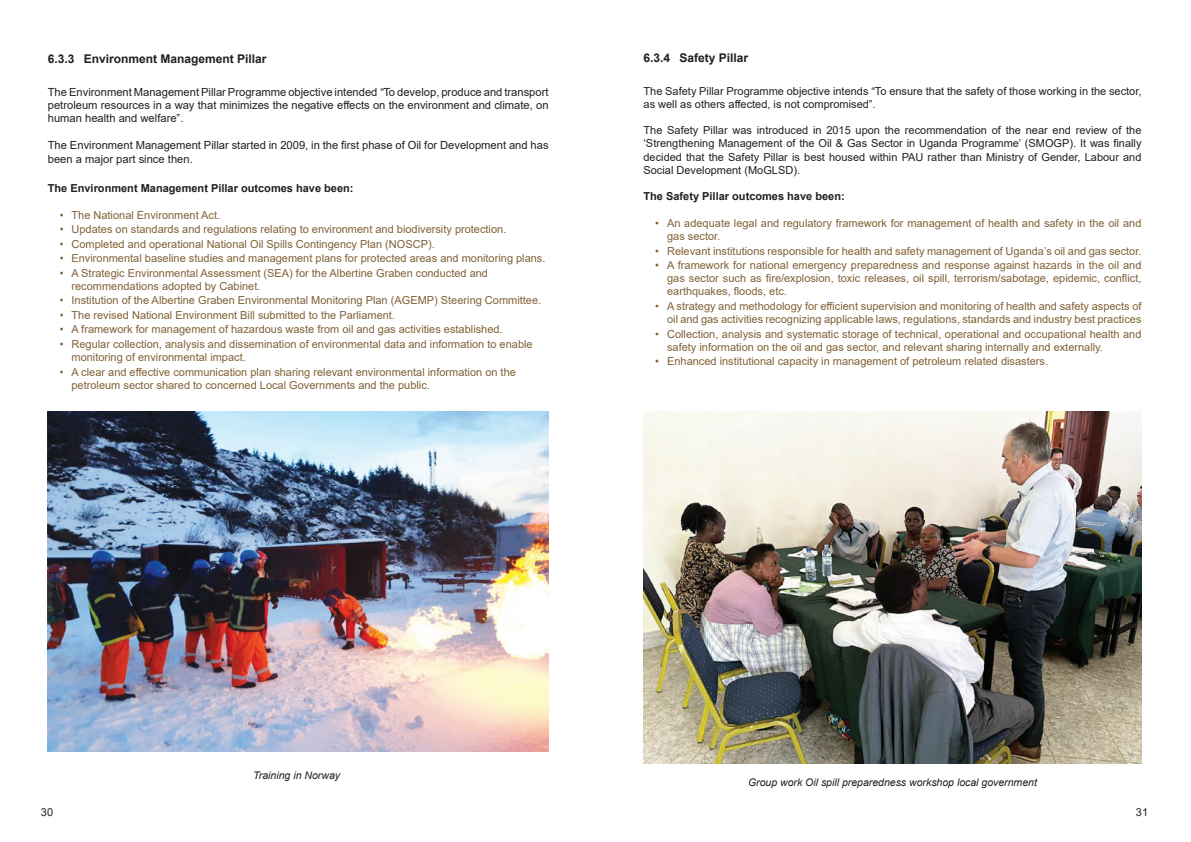
<style>
.page{position:relative;width:1191px;height:842px;background:#fff}
.page>*{position:absolute;margin:0;border:0;box-sizing:border-box;transform-origin:0 0}
.t1{font:700 12px "Arial";color:#231f20}
.t2{font:11.2px/13.4px "Arial";color:#231f20;text-align:justify}
.t3{font:11px/13.2px "Arial";color:#806136}
.t4{font:11px/13.2px "Arial";color:#231f20}
.t5{font:700 11px "Arial";color:#231f20}
.t6{font:italic 10.5px "Arial";color:#231f20}
</style>
<div class="page">
<img style="left:48px;top:412px;width:500px;height:340px">
<img style="left:643px;top:412px;width:498px;height:351px">
<p class="t1" style="left:48px;top:50px;width:220px">6.3.3 Environment Management Pillar</p>
<p class="t2" style="left:48px;top:85px;width:502px">The Environment Management Pillar Programme objective intended “To develop, produce and transport petroleum resources in a way that minimizes the negative effects on the environment and climate, on human health and welfare”.</p>
<p class="t2" style="left:48px;top:139px;width:502px">The Environment Management Pillar started in 2009, in the first phase of Oil for Development and has been a major part since then.</p>
<p class="t5" style="left:48px;top:180px;width:307px">The Environment Management Pillar outcomes have been:</p>
<p class="t3" style="left:60px;top:208px;width:162px">• The National Environment Act.</p>
<p class="t3" style="left:60px;top:223px;width:448px">• Updates on standards and regulations relating to environment and biodiversity protection.</p>
<p class="t3" style="left:60px;top:237px;width:376px">• Completed and operational National Oil Spills Contingency Plan (NOSCP).</p>
<p class="t3" style="left:60px;top:252px;width:487px">• Environmental baseline studies and management plans for protected areas and monitoring plans.</p>
<p class="t3" style="left:71px;top:266px;width:418px;text-indent:-12px">• A Strategic Environmental Assessment (SEA) for the Albertine Graben conducted and recommendations adopted by Cabinet.</p>
<p class="t3" style="left:60px;top:294px;width:483px">• Institution of the Albertine Graben Environmental Monitoring Plan (AGEMP) Steering Committee.</p>
<p class="t3" style="left:60px;top:308px;width:337px">• The revised National Environment Bill submitted to the Parliament.</p>
<p class="t3" style="left:60px;top:323px;width:444px">• A framework for management of hazardous waste from oil and gas activities established.</p>
<p class="t3" style="left:71px;top:337px;width:462px;text-indent:-12px">• Regular collection, analysis and dissemination of environmental data and information to enable monitoring of environmental impact.</p>
<p class="t3" style="left:71px;top:365px;width:446px;text-indent:-12px">• A clear and effective communication plan sharing relevant environmental information on the petroleum sector shared to concerned Local Governments and the public.</p>
<p class="t1" style="left:643px;top:49px;width:106px">6.3.4 Safety Pillar</p>
<p class="t4" style="left:643px;top:84px;width:499px">The Safety Pillar Programme objective intends “To ensure that the safety of those working in the sector, as well as others affected, is not compromised”.</p>
<p class="t4" style="left:643px;top:124px;width:499px;text-align:justify">The Safety Pillar was introduced in 2015 upon the recommendation of the near end review of the ‘Strengthening Management of the Oil &amp; Gas Sector in Uganda Programme’ (SMOGP). It was finally decided that the Safety Pillar is best housed within PAU rather than Ministry of Gender, Labour and Social Development (MoGLSD).</p>
<p class="t5" style="left:643px;top:189px;width:203px">The Safety Pillar outcomes have been:</p>
<p class="t3" style="left:667px;top:216px;width:476px;text-indent:-12px">• An adequate legal and regulatory framework for management of health and safety in the oil and gas sector.</p>
<p class="t3" style="left:655px;top:244px;width:488px">• Relevant institutions responsible for health and safety management of Uganda’s oil and gas sector.</p>
<p class="t3" style="left:667px;top:259px;width:476px;text-align:justify;text-indent:-12px">• A framework for national emergency preparedness and response against hazards in the oil and gas sector such as fire/explosion, toxic releases, oil spill, terrorism/sabotage, epidemic, conflict, earthquakes, floods, etc.</p>
<p class="t3" style="left:655px;top:299px;width:488px;text-align:right">• A strategy and methodology for efficient supervision and monitoring of health and safety aspects of oil and gas activities recognizing applicable laws, regulations, standards and industry best practices</p>
<p class="t3" style="left:667px;top:327px;width:476px;text-indent:-12px">• Collection, analysis and systematic storage of technical, operational and occupational health and safety information on the oil and gas sector, and relevant sharing internally and externally.</p>
<p class="t3" style="left:655px;top:355px;width:394px">• Enhanced institutional capacity in management of petroleum related disasters.</p>
<p class="t6" style="left:253px;top:769px;width:89px">Training in Norway</p>
<p class="t6" style="left:748px;top:776px;width:290px">Group work Oil spill preparedness workshop local government</p>
<p class="t4" style="left:41px;top:805px;width:14px">30</p>
<p class="t4" style="left:1136px;top:805px;width:14px">31</p>
</div>
